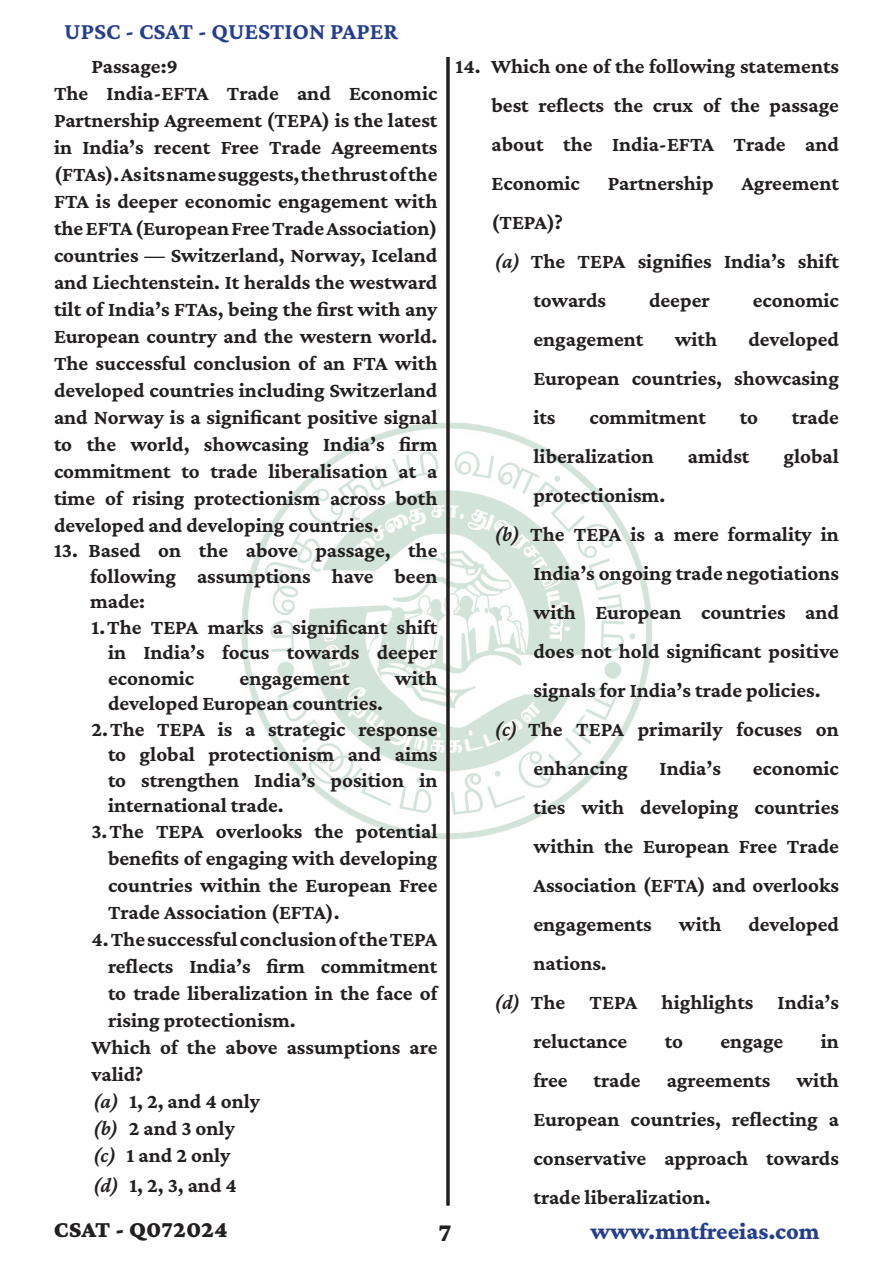
<style>
.page{position:relative;width:893px;height:1263px;background:#fff}
.page>*{position:absolute;margin:0;border:0;box-sizing:border-box;transform-origin:0 0}
.t1{font:900 27px "Crimson Pro";color:#231f20}
.t2{font:700 24px "Crimson Pro";color:#253f8e}
.t3{font:800 24px "Crimson Pro";color:#253f8e}
.t4{font:900 24px "Crimson Pro";color:#231f20}
.Bold_-_Full_Just{font:700 21px/27px "Crimson Pro";color:#231f20;text-align:justify}
.BOLD{font:700 21px/27px "Crimson Pro";color:#231f20}
.s1{font-weight:600;font-style:italic}
</style>
<div class="page">
<img style="left:241px;top:417px;width:411px;height:427px">
<hr style="left:446px;top:57px;width:3px;height:1148px;background:#231f20">
<p class="t2" style="left:64px;top:16px;width:335px">UPSC - CSAT - QUESTION PAPER</p>
<p class="BOLD" style="left:92px;top:52px;width:88px">Passage:9</p>
<p class="Bold_-_Full_Just" style="left:54px;top:79px;width:385px">The India-EFTA Trade and Economic Partnership Agreement (TEPA) is the latest in India’s recent Free Trade Agreements (FTAs). As its name suggests, the thrust of the FTA is deeper economic engagement with the EFTA (European Free Trade Association) countries — Switzerland, Norway, Iceland and Liechtenstein. It heralds the westward tilt of India’s FTAs, being the first with any European country and the western world.<br>The successful conclusion of an FTA with developed countries including Switzerland and Norway is a significant positive signal to the world, showcasing India’s firm commitment to trade liberalisation at a time of rising protectionism across both developed and developing countries.</p>
<p class="Bold_-_Full_Just" style="left:90px;top:537px;width:349px;line-height:25.5px;text-indent:-36px">13. Based on the above passage, the following assumptions have been made:</p>
<p class="Bold_-_Full_Just" style="left:108px;top:614px;width:331px;line-height:25.5px;text-indent:-16px">1. The TEPA marks a significant shift in India’s focus towards deeper economic</p>
<p class="Bold_-_Full_Just" style="left:240px;top:664px;width:111px">engagement</p>
<p class="Bold_-_Full_Just" style="left:395px;top:664px;width:44px">with</p>
<p class="Bold_-_Full_Just" style="left:108px;top:690px;width:277px">developed European countries.</p>
<p class="Bold_-_Full_Just" style="left:108px;top:716px;width:331px;line-height:25.5px;text-indent:-16px">2. The TEPA is a strategic response to global protectionism and aims to strengthen India’s position in international trade.</p>
<p class="Bold_-_Full_Just" style="left:108px;top:817px;width:331px;text-indent:-16px">3. The TEPA overlooks the potential benefits of engaging with developing countries within the European Free Trade Association (EFTA).</p>
<p class="Bold_-_Full_Just" style="left:108px;top:925px;width:331px;text-indent:-16px">4. The successful conclusion of the TEPA reflects India’s firm commitment to trade liberalization in the face of rising protectionism.</p>
<p class="BOLD" style="left:92px;top:1033px;width:347px">Which of the above assumptions are valid?</p>
<p class="Bold_-_Full_Just" style="left:93px;top:1087px;width:169px"><span class="s1">(a)</span> 1, 2, and 4 only</p>
<p class="Bold_-_Full_Just" style="left:93px;top:1114px;width:143px"><span class="s1">(b)</span> 2 and 3 only</p>
<p class="Bold_-_Full_Just" style="left:93px;top:1141px;width:139px"><span class="s1">(c)</span> 1 and 2 only</p>
<p class="Bold_-_Full_Just" style="left:93px;top:1171px;width:145px"><span class="s1">(d)</span> 1, 2, 3, and 4</p>
<p class="Bold_-_Full_Just" style="left:491px;top:46px;width:349px;line-height:39px;text-indent:-36px">14. Which one of the following statements best reflects the crux of the passage about the India-EFTA Trade and Economic</p>
<p class="Bold_-_Full_Just" style="left:608px;top:169px;width:107px">Partnership</p>
<p class="Bold_-_Full_Just" style="left:741px;top:169px;width:99px">Agreement</p>
<p class="Bold_-_Full_Just" style="left:491px;top:208px;width:73px">(TEPA)?</p>
<p class="Bold_-_Full_Just" style="left:533px;top:241px;width:307px;line-height:39px;text-indent:-39px"><span class="s1">(a)</span> The TEPA signifies India’s shift towards</p>
<p class="Bold_-_Full_Just" style="left:649px;top:286px;width:62px">deeper</p>
<p class="Bold_-_Full_Just" style="left:753px;top:286px;width:88px">economic</p>
<p class="Bold_-_Full_Just" style="left:533px;top:319px;width:307px;line-height:39px;text-indent:215px">developed European countries, showcasing its</p>
<p class="Bold_-_Full_Just" style="left:533px;top:325px;width:111px">engagement</p>
<p class="Bold_-_Full_Just" style="left:675px;top:325px;width:44px">with</p>
<p class="Bold_-_Full_Just" style="left:589px;top:403px;width:118px">commitment</p>
<p class="Bold_-_Full_Just" style="left:740px;top:403px;width:20px">to</p>
<p class="Bold_-_Full_Just" style="left:792px;top:403px;width:49px">trade</p>
<p class="Bold_-_Full_Just" style="left:533px;top:442px;width:122px">liberalization</p>
<p class="Bold_-_Full_Just" style="left:688px;top:442px;width:63px">amidst</p>
<p class="Bold_-_Full_Just" style="left:783px;top:442px;width:57px">global</p>
<p class="Bold_-_Full_Just" style="left:533px;top:481px;width:133px">protectionism.</p>
<p class="Bold_-_Full_Just" style="left:533px;top:514px;width:307px;line-height:39px;text-indent:-39px"><span class="s1">(b)</span> The TEPA is a mere formality in India’s ongoing trade negotiations with European countries and does not hold significant positive signals for India’s trade policies.</p>
<p class="Bold_-_Full_Just" style="left:533px;top:709px;width:307px;line-height:39px;text-indent:-39px"><span class="s1">(c)</span> The TEPA primarily focuses on enhancing</p>
<p class="Bold_-_Full_Just" style="left:660px;top:754px;width:63px">India’s</p>
<p class="Bold_-_Full_Just" style="left:533px;top:748px;width:307px;line-height:39px;text-indent:219px">economic ties with developing countries within the European Free Trade Association (EFTA) and overlooks engagements</p>
<p class="Bold_-_Full_Just" style="left:679px;top:910px;width:44px">with</p>
<p class="Bold_-_Full_Just" style="left:748px;top:910px;width:92px">developed</p>
<p class="Bold_-_Full_Just" style="left:533px;top:949px;width:75px">nations.</p>
<p class="Bold_-_Full_Just" style="left:533px;top:982px;width:307px;line-height:39px;text-indent:-39px"><span class="s1">(d)</span> The TEPA highlights India’s reluctance</p>
<p class="Bold_-_Full_Just" style="left:533px;top:1021px;width:307px;line-height:39px;text-indent:287px">in free trade agreements with European countries, reflecting a conservative approach towards trade liberalization.</p>
<p class="Bold_-_Full_Just" style="left:665px;top:1027px;width:20px">to</p>
<p class="Bold_-_Full_Just" style="left:720px;top:1027px;width:64px">engage</p>
<p class="t4" style="left:54px;top:1214px;width:175px">CSAT - Q072024</p>
<p class="t1" style="left:438px;top:1215px;width:15px">7</p>
<p class="t3" style="left:591px;top:1216px;width:231px">www.mntfreeias.com</p>
</div>
